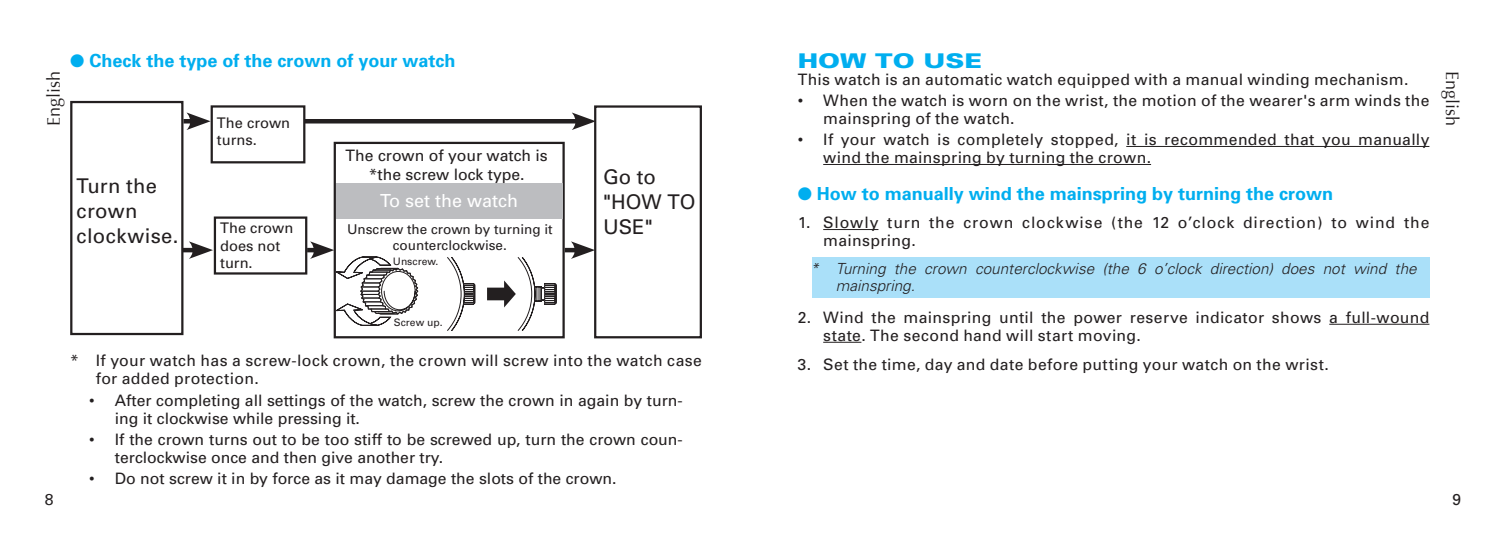
<style>
.page{position:relative;width:1506px;height:549px;background:#fff}
.page>*{position:absolute;margin:0;border:0;box-sizing:border-box;transform-origin:0 0}
.t1{font:20.25px/24.8px "Univers";letter-spacing:.01em;color:#231f20}
.t2{font:900 20.25px "Univers";color:#00aeef;scale:1.3 1}
.t3{font:700 18px "Univers";color:#00aeef}
.t4{font:18px "Optima";color:#231f20}
.t5{font:18px "Univers";color:#fff}
.t6{font:15.75px/18px "Univers";letter-spacing:.02em;color:#231f20}
.t7{font:15.75px/18px "Univers";color:#231f20}
.t8{font:15.75px/18px "Univers";letter-spacing:.055em;color:#231f20}
.t9{font:italic 300 15.3px/17.6px "Univers";color:#231f20}
.t10{font:14.62px/17.6px "Univers";color:#231f20}
.t11{font:13.5px/16.2px "Univers";color:#231f20;text-align:center}
.t12{font:10.35px "Univers";color:#231f20}
</style>
<div class="page">
<div style="left:812px;top:257px;width:617px;height:40px;background:#aae0f9"></div>
<div style="left:334px;top:142px;width:230px;height:196px;border:2px solid #231f20"></div>
<div style="left:70px;top:101px;width:113px;height:234px;border:2px solid #231f20"></div>
<div style="left:211px;top:105px;width:94px;height:58px;border:2px solid #231f20"></div>
<div style="left:594px;top:105px;width:108px;height:233px;border:2px solid #231f20"></div>
<div style="left:214px;top:216px;width:93px;height:58px;border:2px solid #231f20"></div>
<div style="left:336px;top:183px;width:226px;height:35px;background:#bcbdc0"></div>
<svg style="left:447px;top:257px;width:109px;height:74px"></svg>
<hr style="left:1126px;top:146px;width:303px;height:1px;background:#231f20">
<hr style="left:823px;top:164px;width:328px;height:1px;background:#231f20">
<hr style="left:1329px;top:324px;width:100px;height:1px;background:#231f20">
<hr style="left:823px;top:342px;width:38px;height:1px;background:#231f20">
<hr style="left:305px;top:119px;width:275px;height:4px;background:#231f20">
<svg style="left:571px;top:112px;width:25px;height:18px"></svg>
<svg style="left:307px;top:248px;width:3px;height:4px"></svg>
<svg style="left:310px;top:241px;width:108px;height:85px"></svg>
<hr style="left:564px;top:248px;width:15px;height:4px;background:#231f20">
<svg style="left:571px;top:241px;width:24px;height:18px"></svg>
<hr style="left:183px;top:248px;width:14px;height:4px;background:#231f20">
<svg style="left:189px;top:241px;width:24px;height:18px"></svg>
<svg style="left:183px;top:119px;width:3px;height:4px"></svg>
<svg style="left:186px;top:112px;width:25px;height:18px"></svg>
<hr style="left:823px;top:229px;width:55px;height:1px;background:#231f20">
<p class="t3" style="left:70px;top:49px;width:387px">● Check the type of the crown of your watch</p>
<p class="t4" style="left:43px;top:126px;width:57px;rotate:-90deg">English</p>
<p class="t1" style="left:77px;top:173px;width:103px">Turn the crown clockwise.</p>
<p class="t10" style="left:217px;top:114px;width:75px">The crown turns.</p>
<p class="t7" style="left:345px;top:146px;width:204px;line-height:18.9px;text-align:center">The crown of your watch is *the screw lock type.</p>
<p class="t5" style="left:380px;top:190px;width:140px">To set the watch</p>
<p class="t1" style="left:603px;top:165px;width:94px">Go to "HOW TO</p>
<p class="t10" style="left:220px;top:219px;width:75px">The crown</p>
<p class="t1" style="left:603px;top:214px;width:51px">USE"</p>
<p class="t10" style="left:220px;top:237px;width:62px">does not turn.</p>
<p class="t11" style="left:347px;top:221px;width:207px">Unscrew the crown by turning it counterclockwise.</p>
<p class="t12" style="left:393px;top:255px;width:47px">Unscrew.</p>
<p class="t12" style="left:394px;top:316px;width:50px">Screw up.</p>
<p class="t6" style="left:45px;top:490px;width:10px">8</p>
<p class="t6" style="left:96px;top:352px;width:607px;text-indent:-26px">* If your watch has a screw-lock crown, the crown will screw into the watch case for added protection.</p>
<p class="t7" style="left:115px;top:391px;width:569px;text-indent:-26px">• After completing all settings of the watch, screw the crown in again by turn&shy;ing it clockwise while pressing it.</p>
<p class="t7" style="left:115px;top:430px;width:569px;text-indent:-26px">• If the crown turns out to be too stiff to be screwed up, turn the crown coun&shy;terclockwise once and then give another try.</p>
<p class="t7" style="left:89px;top:469px;width:528px">• Do not screw it in by force as it may damage the slots of the crown.</p>
<p class="t2" style="left:797px;top:49px;width:143px">HOW TO USE</p>
<p class="t6" style="left:797px;top:70px;width:612px">This watch is an automatic watch equipped with a manual winding mechanism.</p>
<p class="t6" style="left:823px;top:91px;width:608px;text-indent:-26px">• When the watch is worn on the wrist, the motion of the wearer's arm winds the mainspring of the watch.</p>
<p class="t6" style="left:823px;top:130px;width:607px;text-indent:-26px">• If your watch is completely stopped, it is recommended that you manually wind the mainspring by turning the crown.</p>
<p class="t3" style="left:797px;top:182px;width:537px">● How to manually wind the mainspring by turning the crown</p>
<p class="t8" style="left:823px;top:213px;width:607px;text-indent:-26px">1. Slowly turn the crown clockwise (the 12 o’clock direction) to wind the mainspring.</p>
<p class="t9" style="left:836px;top:259px;width:582px;text-indent:-26px">* Turning the crown counterclockwise (the 6 o’clock direction) does not wind the mainspring.</p>
<p class="t6" style="left:823px;top:308px;width:607px;text-indent:-26px">2. Wind the mainspring until the power reserve indicator shows a full-wound state. The second hand will start moving.</p>
<p class="t6" style="left:797px;top:355px;width:532px">3. Set the time, day and date before putting your watch on the wrist.</p>
<p class="t4" style="left:1462px;top:71px;width:57px;rotate:90deg">English</p>
<p class="t6" style="left:1452px;top:490px;width:10px">9</p>
</div>
